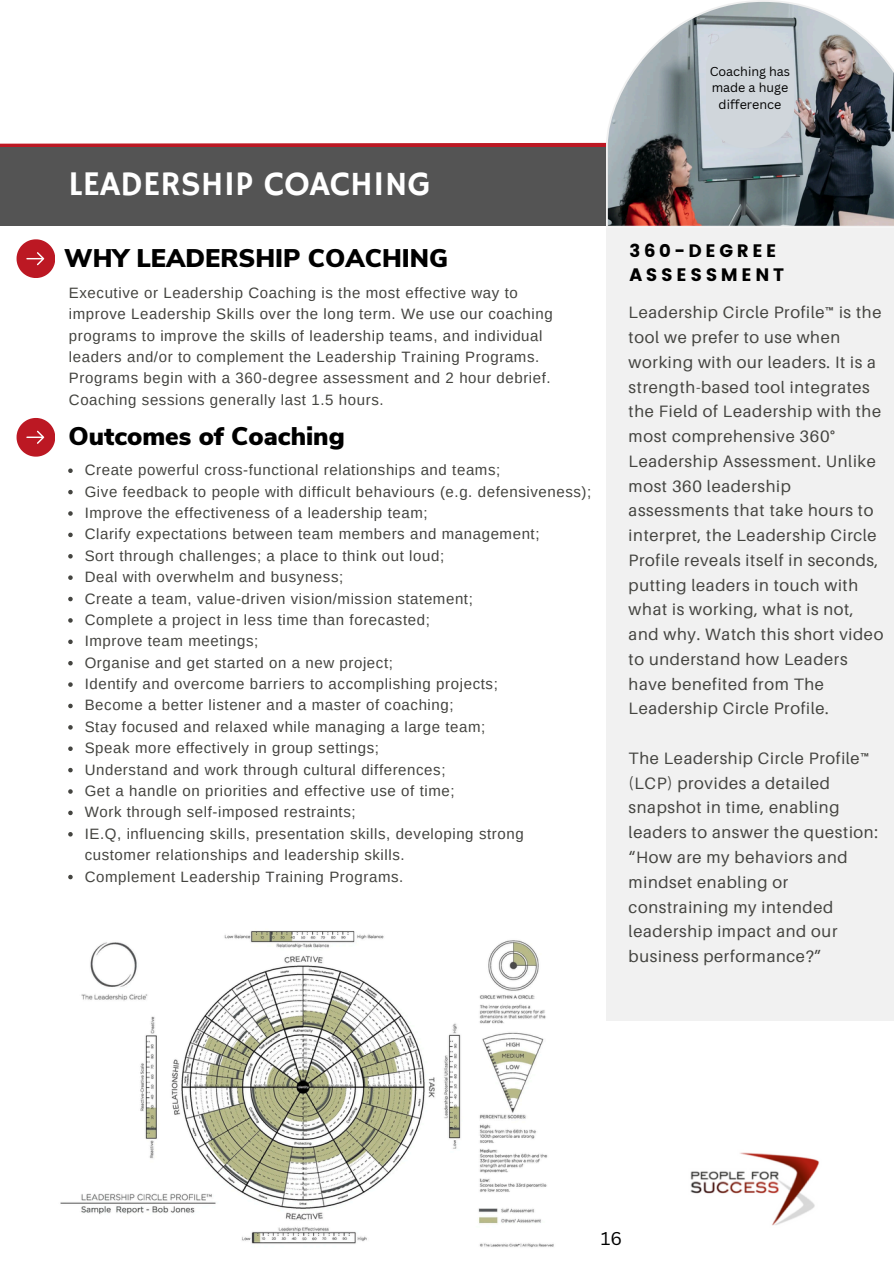
<style>
.page{position:relative;width:894px;height:1264px;background:#fff}
.page>*{position:absolute;margin:0;border:0;box-sizing:border-box;transform-origin:0 0}
.t1{font:34.5px "Hammersmith One";color:#fff}
.t2{font:900 25.5px "Nunito Sans";color:#000}
.t3{font:18px "Poppins";letter-spacing:.2em;color:#000}
.t4{font:18px "Canva Sans";color:#000}
.t5{font:16.5px/24.8px "Aileron";letter-spacing:.04em;color:#444440}
.t6{font:15px/21.3px "Arimo";letter-spacing:.04em;color:#444440}
.t7{font:12.6px/16.8px "Canva Sans";color:#000;text-align:center}
</style>
<div class="page">
<svg style="left:17px;top:418px;width:38px;height:38px"></svg>
<div style="left:605px;top:228px;width:288px;height:792px;background:#f1f1f1"></div>
<div style="left:0;top:147px;width:893px;height:78px;background:#545454"></div>
<svg style="left:605px;top:0;width:288px;height:227px"></svg>
<svg style="left:17px;top:239px;width:38px;height:38px"></svg>
<img style="left:60px;top:931px;width:494px;height:317px">
<svg style="left:68px;top:468px;width:5px;height:5px"></svg>
<svg style="left:68px;top:490px;width:5px;height:4px"></svg>
<svg style="left:68px;top:511px;width:5px;height:5px"></svg>
<svg style="left:68px;top:532px;width:5px;height:5px"></svg>
<svg style="left:68px;top:554px;width:5px;height:4px"></svg>
<svg style="left:68px;top:575px;width:5px;height:5px"></svg>
<svg style="left:68px;top:597px;width:5px;height:4px"></svg>
<svg style="left:68px;top:618px;width:5px;height:4px"></svg>
<svg style="left:68px;top:639px;width:5px;height:5px"></svg>
<svg style="left:68px;top:661px;width:5px;height:4px"></svg>
<svg style="left:68px;top:682px;width:5px;height:5px"></svg>
<svg style="left:68px;top:703px;width:5px;height:5px"></svg>
<svg style="left:68px;top:725px;width:5px;height:4px"></svg>
<svg style="left:68px;top:746px;width:5px;height:5px"></svg>
<svg style="left:68px;top:768px;width:5px;height:4px"></svg>
<svg style="left:68px;top:789px;width:5px;height:4px"></svg>
<svg style="left:68px;top:810px;width:5px;height:5px"></svg>
<svg style="left:68px;top:832px;width:5px;height:4px"></svg>
<svg style="left:68px;top:874px;width:5px;height:5px"></svg>
<svg style="left:0;top:28px;width:893px;height:122px"></svg>
<img style="left:690px;top:1152px;width:129px;height:74px">
<h5 class="t1" style="left:68px;top:164px;width:363px">LEADERSHIP COACHING</h5>
<p class="t2" style="left:64px;top:242px;width:385px">WHY LEADERSHIP COACHING</p>
<h1 class="t6" style="left:69px;top:282px;width:485px">Executive or Leadership Coaching is the most effective way to improve Leadership Skills over the long term. We use our coaching programs to improve the skills of leadership teams, and individual leaders and/or to complement the Leadership Training Programs.<br>Programs begin with a 360-degree assessment and 2 hour debrief.<br>Coaching sessions generally last 1.5 hours.</h1>
<p class="t2" style="left:68px;top:419px;width:278px">Outcomes of Coaching</p>
<h2 class="t6" style="left:85px;top:459px;width:417px">Create powerful cross-functional relationships and teams;</h2>
<p class="t6" style="left:85px;top:481px;width:508px">Give feedback to people with difficult behaviours (e.g. defensiveness);</p>
<h6 class="t6" style="left:85px;top:502px;width:344px">Improve the effectiveness of a leadership team;</h6>
<h3 class="t6" style="left:85px;top:523px;width:456px">Clarify expectations between team members and management;</h3>
<p class="t6" style="left:85px;top:545px;width:361px">Sort through challenges; a place to think out loud;</p>
<p class="t6" style="left:85px;top:566px;width:260px">Deal with overwhelm and busyness;</p>
<p class="t6" style="left:85px;top:587px;width:389px">Create a team, value-driven vision/mission statement;</p>
<p class="t6" style="left:85px;top:609px;width:346px">Complete a project in less time than forecasted;</p>
<p class="t6" style="left:85px;top:630px;width:175px">Improve team meetings;</p>
<p class="t6" style="left:85px;top:652px;width:309px">Organise and get started on a new project;</p>
<p class="t6" style="left:85px;top:673px;width:414px">Identify and overcome barriers to accomplishing projects;</p>
<p class="t6" style="left:85px;top:694px;width:370px">Become a better listener and a master of coaching;</p>
<p class="t6" style="left:85px;top:716px;width:402px">Stay focused and relaxed while managing a large team;</p>
<p class="t6" style="left:85px;top:737px;width:296px">Speak more effectively in group settings;</p>
<p class="t6" style="left:85px;top:758px;width:362px">Understand and work through cultural differences;</p>
<p class="t6" style="left:85px;top:780px;width:371px">Get a handle on priorities and effective use of time;</p>
<p class="t6" style="left:85px;top:801px;width:272px">Work through self-imposed restraints;</p>
<p class="t6" style="left:85px;top:823px;width:440px">IE.Q, influencing skills, presentation skills, developing strong customer relationships and leadership skills.</p>
<p class="t6" style="left:85px;top:865px;width:320px">Complement Leadership Training Programs.</p>
<p class="t7" style="left:709px;top:62px;width:82px">Coaching has made a huge difference</p>
<p class="t3" style="left:629px;top:240px;width:148px">360-DEGREE</p>
<p class="t3" style="left:629px;top:264px;width:156px">ASSESSMENT</p>
<p class="t5" style="left:628px;top:300px;width:256px">Leadership Circle Profile™ is the tool we prefer to use when working with our leaders. It is a strength-based tool integrates the Field of Leadership with the most comprehensive 360°<br>Leadership Assessment. Unlike most 360 leadership assessments that take hours to interpret, the Leadership Circle<br>Profile reveals itself in seconds, putting leaders in touch with what is working, what is not, and why. Watch this short video to understand how Leaders have benefited from The<br>Leadership Circle Profile.</p>
<p class="t5" style="left:628px;top:745px;width:251px">The Leadership Circle Profile™ (LCP) provides a detailed snapshot in time, enabling leaders to answer the question: “How are my behaviors and mindset enabling or constraining my intended leadership impact and our business performance?”</p>
<h4 class="t4" style="left:600px;top:1225px;width:23px">16</h4>
</div>
